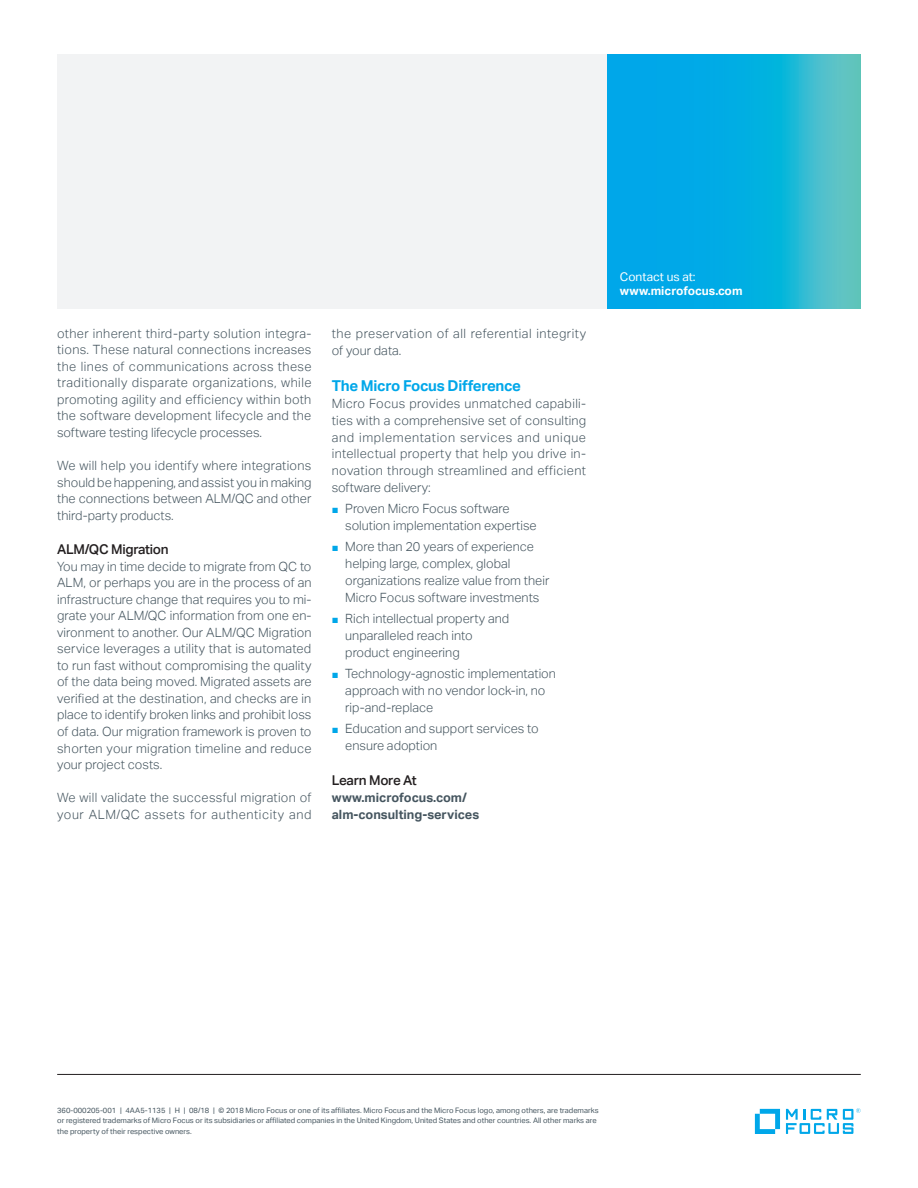
<style>
.page{position:relative;width:918px;height:1188px;background:#fff}
.page>*{position:absolute;margin:0;border:0;box-sizing:border-box;transform-origin:0 0}
.subhead_10_13-blue{font:700 15px "Aktiv Grotesk";letter-spacing:-.02em;color:#00a7e9}
.subhead_9_12_medium{font:500 13.5px "Aktiv Grotesk";letter-spacing:-.02em;color:#231f20}
.body_8_5_11-grey{font:300 12.75px/16.5px "Aktiv Grotesk";color:#45555f}
.body_8_5_11-grey-2{font:300 12.75px/16.5px "Aktiv Grotesk";letter-spacing:.02em;color:#45555f}
.body_8_5_11-grey-3{font:300 12.75px/16.8px "Aktiv Grotesk";letter-spacing:.04em;color:#45555f}
.body_8_5_11-grey-4{font:700 12.75px/16.8px "Aktiv Grotesk";color:#45555f}
.Contact_URL_8_9_5-bo{font:700 12px "Aktiv Grotesk";color:#fff}
.Contact_8_9_5-regula{font:12px "Aktiv Grotesk";color:#fff}
.mousetype-legal_5_7{font:7.5px/10.5px "Aktiv Grotesk";color:#45555f}
.s1{font-family:"Arial";font-weight:400;font-size:11.25px;color:#00a7e9}
</style>
<div class="page">
<svg style="left:607px;top:54px;width:254px;height:254px;background:#14b1dd"></svg>
<hr style="left:57px;top:1074px;width:804px;height:1px;background:#231f20">
<div style="left:57px;top:54px;width:550px;height:254px;background:#f2f3f4"></div>
<svg style="left:755px;top:1109px;width:25px;height:25px"></svg>
<svg style="left:786px;top:1108px;width:75px;height:26px"></svg>
<p class="body_8_5_11-grey" style="left:57px;top:325px;width:256px;text-align:justify">other inherent third-party solution integra&shy;tions. These natural connections increases the lines of communications across these traditionally disparate organizations, while promoting agility and efficiency within both the software development lifecycle and the software testing lifecycle processes.</p>
<p class="body_8_5_11-grey" style="left:57px;top:457px;width:256px;text-align:justify">We will help you identify where integrations should be happening, and assist you in making the connections between ALM/QC and other third-party products.</p>
<p class="subhead_9_12_medium" style="left:57px;top:542px;width:113px">ALM/QC Migration</p>
<p class="body_8_5_11-grey" style="left:57px;top:558px;width:256px;text-align:justify">You may in time decide to migrate from QC to ALM, or perhaps you are in the process of an infrastructure change that requires you to mi&shy;grate your ALM/QC information from one en&shy;vironment to another. Our ALM/QC Migration service leverages a utility that is automated to run fast without compromising the quality of the data being moved. Migrated assets are verified at the destination, and checks are in place to identify broken links and prohibit loss of data. Our migration framework is proven to shorten your migration timeline and reduce your project costs.</p>
<p class="body_8_5_11-grey-2" style="left:57px;top:789px;width:256px">We will validate the successful migration of your ALM/QC assets for authenticity and</p>
<p class="body_8_5_11-grey-3" style="left:332px;top:325px;width:256px">the preservation of all referential integrity of your data.</p>
<p class="subhead_10_13-blue" style="left:332px;top:377px;width:191px">The Micro Focus Difference</p>
<p class="body_8_5_11-grey" style="left:332px;top:395px;width:256px;text-align:justify">Micro Focus provides unmatched capabili&shy;ties with a comprehensive set of consulting and implementation services and unique intellectual property that help you drive in&shy;novation through streamlined and efficient software delivery:</p>
<p class="body_8_5_11-grey" style="left:345px;top:501px;width:193px;text-indent:-14px"><span class="s1">■</span> Proven Micro Focus software solution implementation expertise</p>
<p class="body_8_5_11-grey" style="left:345px;top:539px;width:206px;text-indent:-14px"><span class="s1">■</span> More than 20 years of experience helping large, complex, global organizations realize value from their Micro Focus software investments</p>
<p class="body_8_5_11-grey" style="left:345px;top:610px;width:166px;text-indent:-14px"><span class="s1">■</span> Rich intellectual property and unparalleled reach into product engineering</p>
<p class="body_8_5_11-grey" style="left:345px;top:665px;width:212px;text-indent:-14px"><span class="s1">■</span> Technology-agnostic implementation approach with no vendor lock-in, no rip-and-replace</p>
<p class="body_8_5_11-grey" style="left:345px;top:720px;width:195px;text-indent:-14px"><span class="s1">■</span> Education and support services to ensure adoption</p>
<p class="subhead_9_12_medium" style="left:332px;top:772px;width:87px">Learn More At</p>
<p class="body_8_5_11-grey-4" style="left:332px;top:789px;width:149px">www.microfocus.com/ alm-consulting-services</p>
<p class="Contact_8_9_5-regula" style="left:620px;top:269px;width:77px">Contact us at:</p>
<p class="Contact_URL_8_9_5-bo" style="left:620px;top:284px;width:124px">www.microfocus.com</p>
<p class="mousetype-legal_5_7" style="left:57px;top:1105px;width:543px">360-000205-001 | 4AA5-1135 | H | 08/18 | © 2018 Micro Focus or one of its affiliates. Micro Focus and the Micro Focus logo, among others, are trademarks or registered trademarks of Micro Focus or its subsidiaries or affiliated companies in the United Kingdom, United States and other countries. All other marks are the property of their respective owners.</p>
</div>
